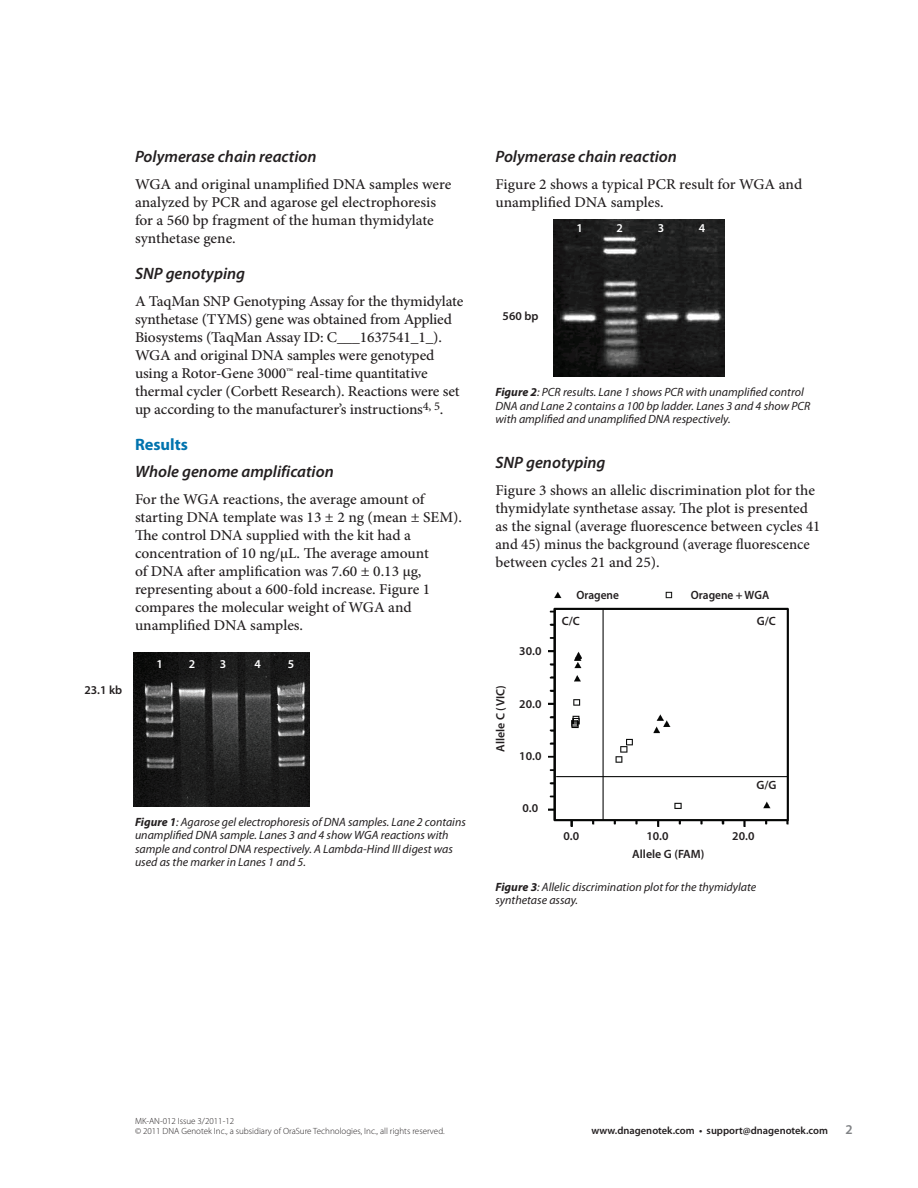
<style>
.page{position:relative;width:918px;height:1188px;background:#fff}
.page>*{position:absolute;margin:0;border:0;box-sizing:border-box;transform-origin:0 0}
.t1{font:italic 600 16.5px "Myriad Pro";color:#231f20}
.t2{font:700 16.5px "Myriad Pro";color:#0073ae}
.t3{font:500 15px/18px "Minion Pro";letter-spacing:-.005em;color:#231f20}
.t4{font:600 13.5px "Myriad Pro";color:#808285}
.t5{font:italic 12px/13.5px "Myriad Pro";color:#231f20}
.t6{font:600 12px "Myriad Pro";color:#231f20}
.t7{font:600 12px "Myriad Pro";color:#231f20;scale:.95 1}
.t8{font:600 12px "Myriad Pro";color:#fff}
.t9{font:600 10.5px "Myriad Pro";color:#231f20}
.t10{font:300 9px/10.5px "Myriad Pro";color:#231f20}
.s1{font-weight:700}
</style>
<div class="page">
<img style="left:553px;top:219px;width:171px;height:158px">
<img style="left:548px;top:607px;width:241px;height:220px">
<svg style="left:554px;top:592px;width:8px;height:7px"></svg>
<svg style="left:665px;top:591px;width:8px;height:8px"></svg>
<img style="left:134px;top:652px;width:175px;height:155px">
<p class="t6" style="left:84px;top:683px;width:39px">23.1 kb</p>
<p class="t1" style="left:135px;top:146px;width:183px">Polymerase chain reaction</p>
<p class="t3" style="left:135px;top:175px;width:318px">WGA and original unamplified DNA samples were analyzed by PCR and agarose gel electrophoresis for a 560 bp fragment of the human thymidylate synthetase gene.</p>
<p class="t1" style="left:135px;top:263px;width:112px">SNP genotyping</p>
<p class="t3" style="left:135px;top:292px;width:330px">A TaqMan SNP Genotyping Assay for the thymidylate synthetase (TYMS) gene was obtained from Applied Biosystems (TaqMan Assay ID: C___1637541_1_).<br>WGA and original DNA samples were genotyped using a Rotor-Gene 3000™ real-time quantitative thermal cycler (Corbett Research). Reactions were set up according to the manufacturer’s instructions<sup>4,</sup> <sup>5</sup>.</p>
<p class="t2" style="left:135px;top:434px;width:55px">Results</p>
<p class="t1" style="left:135px;top:461px;width:200px">Whole genome amplification</p>
<p class="t3" style="left:135px;top:490px;width:329px">For the WGA reactions, the average amount of starting DNA template was 13 ± 2 ng (mean ± SEM).<br>The control DNA supplied with the kit had a concentration of 10 ng/μL. The average amount<br>of DNA after amplification was 7.60 ± 0.13 μg, representing about a 600-fold increase. Figure 1 compares the molecular weight of WGA and unamplified DNA samples.</p>
<p class="t8" style="left:156px;top:656px;width:8px">1</p>
<p class="t8" style="left:189px;top:656px;width:8px">2</p>
<p class="t8" style="left:220px;top:656px;width:8px">3</p>
<p class="t8" style="left:255px;top:656px;width:8px">4</p>
<p class="t8" style="left:288px;top:656px;width:8px">5</p>
<p class="t5" style="left:135px;top:815px;width:332px"><span class="s1">Figure 1</span>: Agarose gel electrophoresis of DNA samples. Lane 2 contains unamplified DNA sample. Lanes 3 and 4 show WGA reactions with sample and control DNA respectively. A Lambda-Hind III digest was used as the marker in Lanes 1 and 5.</p>
<p class="t1" style="left:495px;top:146px;width:183px">Polymerase chain reaction</p>
<p class="t3" style="left:495px;top:175px;width:308px">Figure 2 shows a typical PCR result for WGA and unamplified DNA samples.</p>
<p class="t8" style="left:576px;top:220px;width:8px">1</p>
<p class="t8" style="left:617px;top:220px;width:8px">2</p>
<p class="t8" style="left:658px;top:220px;width:8px">3</p>
<p class="t8" style="left:699px;top:220px;width:8px">4</p>
<p class="t6" style="left:503px;top:309px;width:37px">560 bp</p>
<p class="t5" style="left:495px;top:385px;width:317px"><span class="s1">Figure 2</span>: PCR results. Lane 1 shows PCR with unamplified control<br>DNA and Lane 2 contains a 100 bp ladder. Lanes 3 and 4 show PCR with amplified and unamplified DNA respectively.</p>
<p class="t1" style="left:495px;top:452px;width:112px">SNP genotyping</p>
<p class="t3" style="left:495px;top:481px;width:326px">Figure 3 shows an allelic discrimination plot for the thymidylate synthetase assay. The plot is presented as the signal (average fluorescence between cycles 41 and 45) minus the background (average fluorescence between cycles 21 and 25).</p>
<p class="t7" style="left:576px;top:587px;width:46px">Oragene</p>
<p class="t7" style="left:691px;top:587px;width:84px">Oragene + WGA</p>
<p class="t6" style="left:493px;top:752px;width:68px;rotate:-90deg">Allele C (VIC)</p>
<p class="t6" style="left:519px;top:644px;width:24px">30.0</p>
<p class="t6" style="left:519px;top:696px;width:24px">20.0</p>
<p class="t6" style="left:519px;top:749px;width:24px">10.0</p>
<p class="t6" style="left:523px;top:800px;width:17px">0.0</p>
<p class="t6" style="left:562px;top:613px;width:20px">C/C</p>
<p class="t6" style="left:757px;top:613px;width:21px">G/C</p>
<p class="t6" style="left:756px;top:777px;width:22px">G/G</p>
<p class="t6" style="left:563px;top:828px;width:17px">0.0</p>
<p class="t6" style="left:646px;top:828px;width:24px">10.0</p>
<p class="t6" style="left:732px;top:828px;width:24px">20.0</p>
<p class="t6" style="left:632px;top:847px;width:74px">Allele G (FAM)</p>
<p class="t5" style="left:495px;top:880px;width:262px"><span class="s1">Figure 3</span>: Allelic discrimination plot for the thymidylate synthetase assay.</p>
<p class="t10" style="left:135px;top:1115px;width:311px">MK-AN-012 Issue 3/2011-12<br>© 2011 DNA Genotek Inc., a subsidiary of OraSure Technologies, Inc., all rights reserved.</p>
<p class="t9" style="left:592px;top:1124px;width:238px">www.dnagenotek.com • support@dnagenotek.com</p>
<p class="t4" style="left:845px;top:1121px;width:9px">2</p>
</div>
